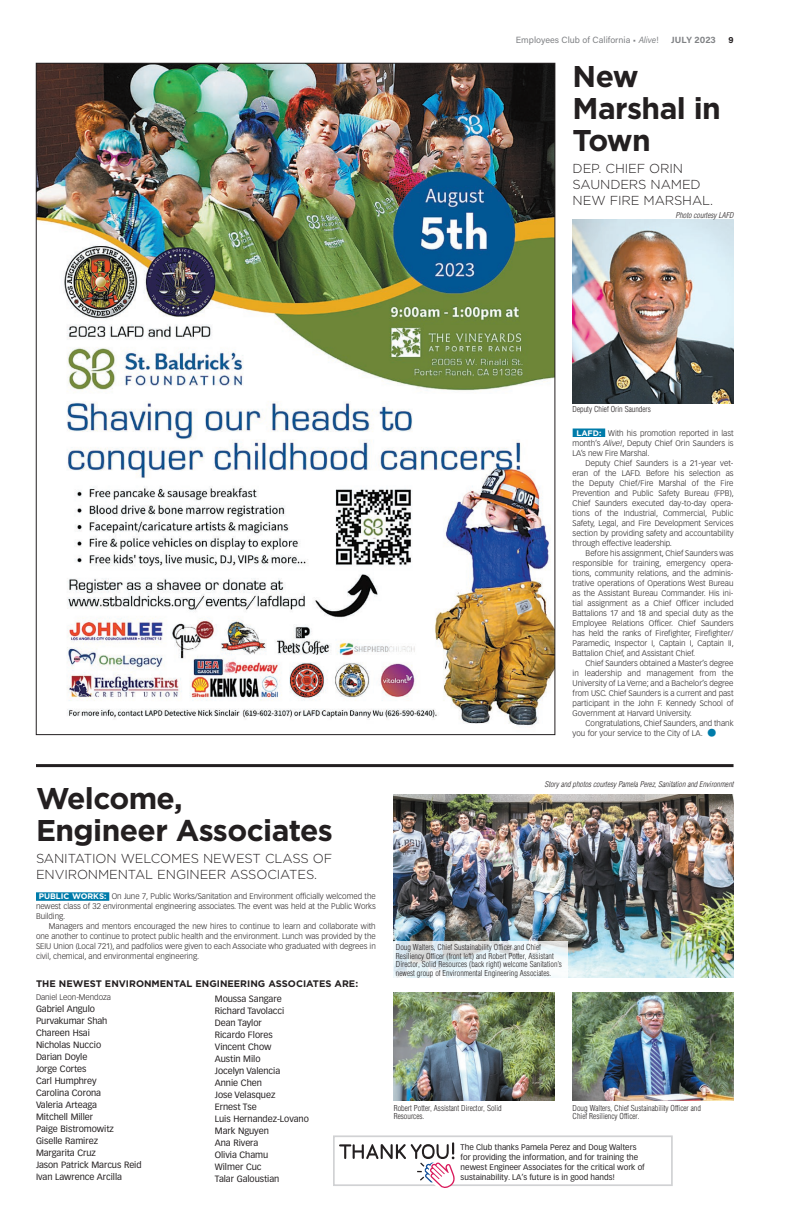
<style>
.page{position:relative;width:792px;height:1224px;background:#fff}
.page>*{position:absolute;margin:0;border:0;box-sizing:border-box;transform-origin:0 0}
.Main_Headline_Feb202{font:700 30px/32px "Gotham";letter-spacing:-.02em;color:#231f20}
.Main_body_text_Feb20{font:900 20px "Pragmatica";color:#007caa}
.Main_Lead_in_Feb2023{font:300 13px/16px "Gotham";letter-spacing:-.01em;color:#231f20}
.Main_Subhead_Feb2023{font:700 9.5px "Gotham";color:#231f20}
.Main_1st_para_Feb202{font:9px "Vectora LT Pro";letter-spacing:-.005em;color:#231f20}
.t1{font:9px "Acumin Pro";color:#808285}
.t2{font:700 9px "Acumin Pro";color:#808285}
.t3{font:700 9px "Acumin Pro";color:#231f20}
.Main_body_text_Feb20-2{font:300 8px/10px "Vectora LT Pro";color:#231f20;text-align:justify}
.Main_Caption_Feb2023{font:300 condensed 8px/8.5px "Helvetica";color:#231f20}
.Main_1st_para_Feb202-2{font:300 8px/10px "Vectora LT Pro";letter-spacing:-.005em;color:#231f20;text-align:justify}
.t4{font:8px/10px "Vectora LT Pro";color:#231f20}
.Main_Byline_Feb2023{font:italic 300 condensed 7.8px "Helvetica";color:#231f20}
.s1{font-style:italic}
.s2{font-family:"Gotham";font-weight:700;color:#fff}
</style>
<div class="page">
<img style="left:38px;top:65px;width:515px;height:661px">
<div style="left:573px;top:429px;width:32px;height:8px;background:#007caa"></div>
<img style="left:573px;top:219px;width:161px;height:185px">
<img style="left:394px;top:794px;width:340px;height:184px">
<svg style="left:394px;top:942px;width:174px;height:36px"></svg>
<div style="left:36px;top:892px;width:73px;height:9px;background:#007caa"></div>
<div style="left:333px;top:1135px;width:340px;height:51px;border:2px solid #d1d2d4"></div>
<svg style="left:339px;top:1142px;width:116px;height:46px"></svg>
<img style="left:394px;top:993px;width:161px;height:107px">
<img style="left:573px;top:993px;width:161px;height:107px">
<hr style="left:36px;top:764px;width:698px;height:3px;background:#231f20">
<p class="t1" style="left:516px;top:33px;width:144px">Employees Club of California • <span class="s1">Alive</span>!</p>
<p class="t2" style="left:671px;top:33px;width:46px">JULY 2023</p>
<p class="t3" style="left:728px;top:33px;width:7px">9</p>
<p class="Main_Headline_Feb202" style="left:573px;top:60px;width:150px">New<br>Marshal in<br>Town</p>
<p class="Main_Lead_in_Feb2023" style="left:573px;top:160px;width:142px">DEP. CHIEF ORIN<br>SAUNDERS NAMED<br>NEW FIRE MARSHAL.</p>
<p class="Main_Byline_Feb2023" style="left:676px;top:210px;width:59px">Photo courtesy LAFD</p>
<p class="Main_Headline_Feb202" style="left:36px;top:782px;width:299px">Welcome,<br>Engineer Associates</p>
<p class="Main_Lead_in_Feb2023" style="left:36px;top:850px;width:298px">SANITATION WELCOMES NEWEST CLASS OF<br>ENVIRONMENTAL ENGINEER ASSOCIATES.</p>
<p class="Main_1st_para_Feb202-2" style="left:36px;top:892px;width:341px;text-indent:3px"><span class="s2">PUBLIC WORKS:</span> On June 7, Public Works/Sanitation and Environment officially welcomed the newest class of 32 environmental engineering associates. The event was held at the Public Works Building.</p>
<p class="Main_body_text_Feb20-2" style="left:36px;top:922px;width:341px;text-indent:13px">Managers and mentors encouraged the new hires to continue to learn and collaborate with one another to continue to protect public health and the environment. Lunch was provided by the SEIU Union (Local 721), and padfolios were given to each Associate who graduated with degrees in civil, chemical, and environmental engineering.</p>
<p class="Main_Subhead_Feb2023" style="left:36px;top:977px;width:324px">THE NEWEST ENVIRONMENTAL ENGINEERING ASSOCIATES ARE:</p>
<p class="Main_1st_para_Feb202-2" style="left:36px;top:992px;width:76px">Daniel Leon-Mendoza</p>
<p class="Main_1st_para_Feb202" style="left:36px;top:1004px;width:61px">Gabriel Angulo</p>
<p class="Main_1st_para_Feb202" style="left:36px;top:1016px;width:73px">Purvakumar Shah</p>
<p class="Main_1st_para_Feb202" style="left:36px;top:1028px;width:55px">Chareen Hsai</p>
<p class="Main_1st_para_Feb202" style="left:36px;top:1040px;width:67px">Nicholas Nuccio</p>
<p class="Main_1st_para_Feb202" style="left:36px;top:1052px;width:53px">Darian Doyle</p>
<p class="Main_1st_para_Feb202" style="left:36px;top:1064px;width:52px">Jorge Cortes</p>
<p class="Main_1st_para_Feb202" style="left:36px;top:1076px;width:62px">Carl Humphrey</p>
<p class="Main_1st_para_Feb202" style="left:36px;top:1088px;width:67px">Carolina Corona</p>
<p class="Main_1st_para_Feb202" style="left:36px;top:1100px;width:63px">Valeria Arteaga</p>
<p class="Main_1st_para_Feb202" style="left:36px;top:1112px;width:59px">Mitchell Miller</p>
<p class="Main_1st_para_Feb202" style="left:36px;top:1124px;width:79px">Paige Bistromowitz</p>
<p class="Main_1st_para_Feb202" style="left:36px;top:1136px;width:64px">Giselle Ramirez</p>
<p class="Main_1st_para_Feb202" style="left:36px;top:1148px;width:61px">Margarita Cruz</p>
<p class="Main_1st_para_Feb202" style="left:36px;top:1160px;width:107px">Jason Patrick Marcus Reid</p>
<p class="Main_1st_para_Feb202" style="left:36px;top:1172px;width:87px">Ivan Lawrence Arcilla</p>
<p class="Main_1st_para_Feb202" style="left:215px;top:994px;width:68px">Moussa Sangare</p>
<p class="Main_1st_para_Feb202" style="left:215px;top:1006px;width:71px">Richard Tavolacci</p>
<p class="Main_1st_para_Feb202" style="left:215px;top:1018px;width:49px">Dean Taylor</p>
<p class="Main_1st_para_Feb202" style="left:215px;top:1030px;width:59px">Ricardo Flores</p>
<p class="Main_1st_para_Feb202" style="left:215px;top:1042px;width:58px">Vincent Chow</p>
<p class="Main_1st_para_Feb202" style="left:215px;top:1054px;width:47px">Austin Milo</p>
<p class="Main_1st_para_Feb202" style="left:215px;top:1066px;width:67px">Jocelyn Valencia</p>
<p class="Main_1st_para_Feb202" style="left:215px;top:1078px;width:49px">Annie Chen</p>
<p class="Main_1st_para_Feb202" style="left:215px;top:1090px;width:62px">Jose Velasquez</p>
<p class="Main_1st_para_Feb202" style="left:215px;top:1102px;width:43px">Ernest Tse</p>
<p class="Main_1st_para_Feb202" style="left:215px;top:1114px;width:96px">Luis Hernandez-Lovano</p>
<p class="Main_1st_para_Feb202" style="left:215px;top:1126px;width:55px">Mark Nguyen</p>
<p class="Main_1st_para_Feb202" style="left:215px;top:1138px;width:45px">Ana Rivera</p>
<p class="Main_1st_para_Feb202" style="left:215px;top:1150px;width:55px">Olivia Chamu</p>
<p class="Main_1st_para_Feb202" style="left:215px;top:1162px;width:48px">Wilmer Cuc</p>
<p class="Main_1st_para_Feb202" style="left:215px;top:1174px;width:66px">Talar Galoustian</p>
<p class="Main_Caption_Feb2023" style="left:573px;top:405px;width:80px">Deputy Chief Orin Saunders</p>
<p class="Main_1st_para_Feb202-2" style="left:573px;top:428px;width:162px;text-indent:4px"><span class="s2">LAFD:</span> With his promotion reported in last month’s <span class="s1">Alive!</span>, Deputy Chief Orin Saunders is LA’s new Fire Marshal.</p>
<p class="Main_body_text_Feb20-2" style="left:573px;top:458px;width:163px;text-indent:13px">Deputy Chief Saunders is a 21-year vet&shy;eran of the LAFD. Before his selection as the Deputy Chief/Fire Marshal of the Fire Prevention and Public Safety Bureau (FPB), Chief Saunders executed day-to-day opera&shy;tions of the Industrial, Commercial, Public Safety, Legal, and Fire Development Services section by providing safety and accountability through effective leadership.</p>
<p class="Main_body_text_Feb20-2" style="left:573px;top:548px;width:163px;text-indent:13px">Before his assignment, Chief Saunders was responsible for training, emergency opera&shy;tions, community relations, and the adminis&shy;trative operations of Operations West Bureau as the Assistant Bureau Commander. His ini&shy;tial assignment as a Chief Officer included Battalions 17 and 18 and special duty as the Employee Relations Officer. Chief Saunders has held the ranks of Firefighter, Firefighter/ Paramedic, Inspector I, Captain I, Captain II, Battalion Chief, and Assistant Chief.</p>
<p class="Main_body_text_Feb20-2" style="left:573px;top:658px;width:162px;text-indent:13px">Chief Saunders obtained a Master’s degree in leadership and management from the University of La Verne; and a Bachelor’s degree from USC. Chief Saunders is a current and past participant in the John F. Kennedy School of Government at Harvard University.</p>
<p class="Main_body_text_Feb20-2" style="left:573px;top:718px;width:162px;text-indent:13px">Congratulations, Chief Saunders, and thank you for your service to the City of LA.</p>
<p class="Main_body_text_Feb20" style="left:705px;top:720px;width:16px">•</p>
<p class="Main_Byline_Feb2023" style="left:544px;top:779px;width:191px">Story and photos courtesy Pamela Perez, Sanitation and Environment</p>
<p class="Main_Caption_Feb2023" style="left:396px;top:943px;width:168px">Doug Walters, Chief Sustainability Officer and Chief Resiliency Officer (front left) and Robert Potter, Assistant Director, Solid Resources (back right) welcome Sanitation’s newest group of Environmental Engineering Associates.</p>
<p class="Main_Caption_Feb2023" style="left:394px;top:1103px;width:109px">Robert Potter, Assistant Director, Solid<br>Resources.</p>
<p class="Main_Caption_Feb2023" style="left:573px;top:1103px;width:130px">Doug Walters, Chief Sustainability Officer and<br>Chief Resiliency Officer.</p>
<p class="t4" style="left:461px;top:1142px;width:186px">The Club thanks Pamela Perez and Doug Walters for providing the information, and for training the newest Engineer Associates for the critical work of sustainability. LA’s future is in good hands!</p>
</div>
